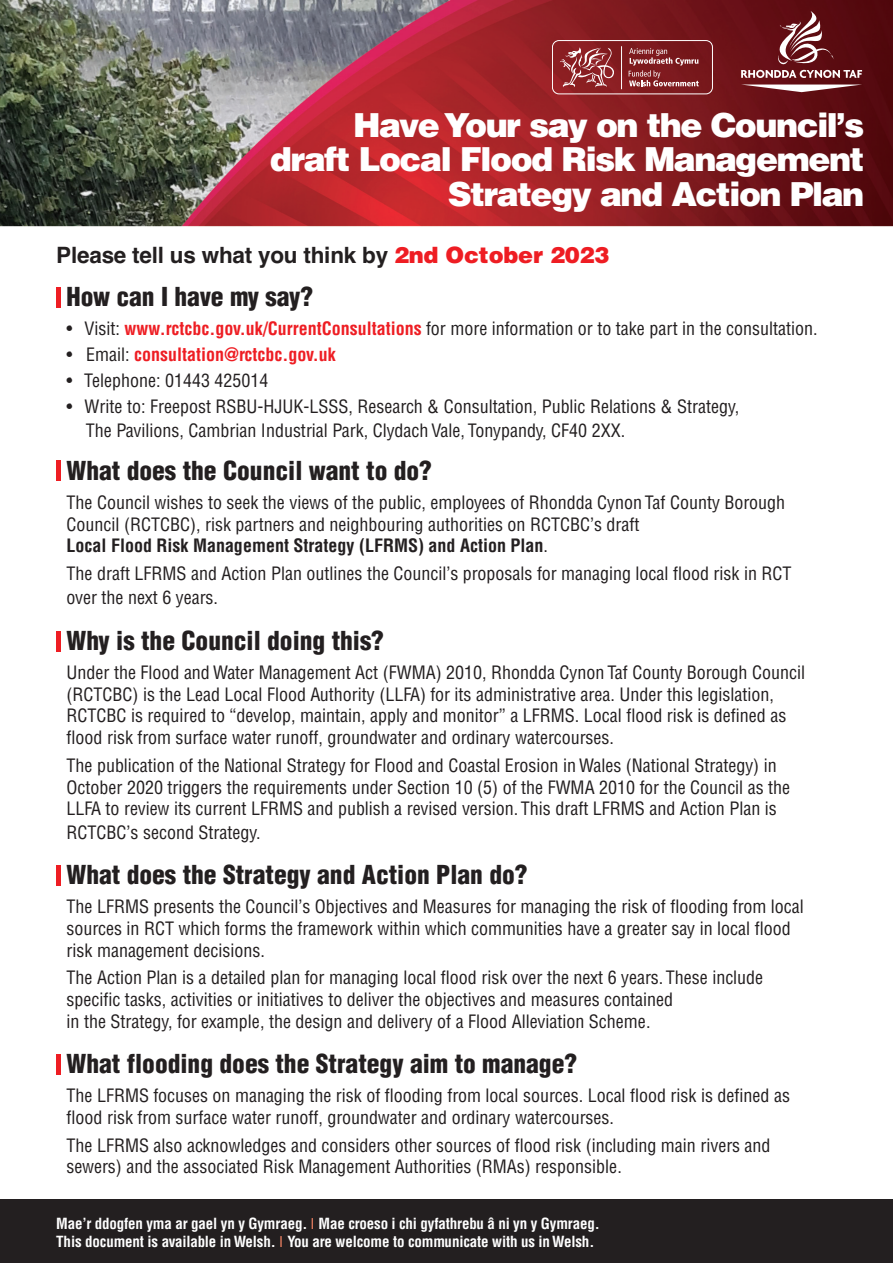
<style>
.page{position:relative;width:893px;height:1263px;background:#fff}
.page>*{position:absolute;margin:0;border:0;box-sizing:border-box;transform-origin:0 0}
.t1{font:900 33.15px/34.5px "Helvetica";letter-spacing:-.045em;color:#fff;text-align:right}
.t2{font:900 condensed 25.5px "Helvetica";color:#231f20}
.t3{font:700 22.5px "Helvetica";letter-spacing:-.01em;color:#231f20}
.t4{font:condensed 18px/21.6px "Helvetica";color:#231f20}
.t5{font:700 condensed 18px "Helvetica";color:#ee1d23}
.t6{font:700 condensed 15px/17.1px "Helvetica";letter-spacing:-.01em;color:#fff}
.s1{font-weight:900;color:#ee1d23}
.s2{font-weight:700;color:#ee1d23}
.s3{font-weight:400;color:#231f20}
.s4{font-weight:700}
.s5{font-weight:400;font-stretch:normal;color:#f48465}
</style>
<div class="page">
<img style="left:0;top:0;width:893px;height:227px">
<svg style="left:741px;top:85px;width:121px;height:7px"></svg>
<svg style="left:741px;top:11px;width:121px;height:67px;background:#763035"></svg>
<div style="left:552px;top:40px;width:161px;height:54px;border:1px solid #fff;border-radius:7px"></div>
<hr style="left:621px;top:46px;width:1px;height:43px;background:#fff">
<svg style="left:629px;top:48px;width:70px;height:38px;background:#934245"></svg>
<svg style="left:560px;top:47px;width:54px;height:40px;background:#a34d51"></svg>
<div style="left:56px;top:460px;width:5px;height:21px;background:#ee1d23"></div>
<div style="left:56px;top:631px;width:5px;height:21px;background:#ee1d23"></div>
<div style="left:56px;top:287px;width:5px;height:21px;background:#ee1d23"></div>
<div style="left:56px;top:865px;width:5px;height:21px;background:#ee1d23"></div>
<div style="left:0;top:1199px;width:893px;height:64px;background:#231f20"></div>
<div style="left:56px;top:1054px;width:5px;height:21px;background:#ee1d23"></div>
<h1 class="t1" style="left:270px;top:110px;width:596px">Have Your say on the Council’s draft Local Flood Risk Management<br>Strategy and Action Plan</h1>
<p class="t3" style="left:56px;top:242px;width:555px">Please tell us what you think by <span class="s1">2nd October 2023</span></p>
<h2 class="t2" style="left:67px;top:287px;width:248px">How can I have my say?</h2>
<p class="t4" style="left:67px;top:319px;width:753px">• Visit: <span class="s2">www.rctcbc.gov.uk/CurrentConsultations</span> for more information or to take part in the consultation.</p>
<p class="t5" style="left:67px;top:347px;width:271px"><span class="s3">• Email:</span> consultation@rctcbc.gov.uk</p>
<p class="t4" style="left:67px;top:371px;width:204px">• Telephone: 01443 425014</p>
<p class="t4" style="left:86px;top:395px;width:655px;line-height:24px;text-indent:-19px">• Write to: Freepost RSBU-HJUK-LSSS, Research &amp; Consultation, Public Relations &amp; Strategy,<br>The Pavilions, Cambrian Industrial Park, Clydach Vale, Tonypandy, CF40 2XX.</p>
<h2 class="t2" style="left:67px;top:461px;width:367px">What does the Council want to do?</h2>
<p class="t4" style="left:67px;top:493px;width:720px">The Council wishes to seek the views of the public, employees of Rhondda Cynon Taf County Borough<br>Council (RCTCBC), risk partners and neighbouring authorities on RCTCBC’s draft<br><span class="s4">Local Flood Risk Management Strategy (LFRMS) and Action Plan</span>.</p>
<p class="t4" style="left:67px;top:563px;width:726px;line-height:24px">The draft LFRMS and Action Plan outlines the Council’s proposals for managing local flood risk in RCT over the next 6 years.</p>
<h2 class="t2" style="left:67px;top:631px;width:319px">Why is the Council doing this?</h2>
<p class="t4" style="left:67px;top:663px;width:740px">Under the Flood and Water Management Act (FWMA) 2010, Rhondda Cynon Taf County Borough Council (RCTCBC) is the Lead Local Flood Authority (LLFA) for its administrative area. Under this legislation, RCTCBC is required to “develop, maintain, apply and monitor” a LFRMS. Local flood risk is defined as flood risk from surface water runoff, groundwater and ordinary watercourses.</p>
<p class="t4" style="left:67px;top:756px;width:725px">The publication of the National Strategy for Flood and Coastal Erosion in Wales (National Strategy) in<br>October 2020 triggers the requirements under Section 10 (5) of the FWMA 2010 for the Council as the<br>LLFA to review its current LFRMS and publish a revised version. This draft LFRMS and Action Plan is</p>
<p class="t4" style="left:67px;top:823px;width:196px">RCTCBC’s second Strategy.</p>
<h2 class="t2" style="left:67px;top:865px;width:463px">What does the Strategy and Action Plan do?</h2>
<p class="t4" style="left:67px;top:897px;width:739px">The LFRMS presents the Council’s Objectives and Measures for managing the risk of flooding from local sources in RCT which forms the framework within which communities have a greater say in local flood risk management decisions.</p>
<p class="t4" style="left:67px;top:969px;width:698px">The Action Plan is a detailed plan for managing local flood risk over the next 6 years. These include specific tasks, activities or initiatives to deliver the objectives and measures contained<br>in the Strategy, for example, the design and delivery of a Flood Alleviation Scheme.</p>
<h2 class="t2" style="left:67px;top:1054px;width:512px">What flooding does the Strategy aim to manage?</h2>
<p class="t4" style="left:67px;top:1086px;width:725px">The LFRMS focuses on managing the risk of flooding from local sources. Local flood risk is defined as flood risk from surface water runoff, groundwater and ordinary watercourses.</p>
<p class="t4" style="left:67px;top:1136px;width:706px">The LFRMS also acknowledges and considers other sources of flood risk (including main rivers and sewers) and the associated Risk Management Authorities (RMAs) responsible.</p>
<p class="t6" style="left:56px;top:1217px;width:545px">Mae’r ddogfen yma ar gael yn y Gymraeg. <span class="s5">|</span> Mae croeso i chi gyfathrebu â ni yn y Gymraeg.<br>This document is available in Welsh. <span class="s5">|</span> You are welcome to communicate with us in Welsh.</p>
</div>
